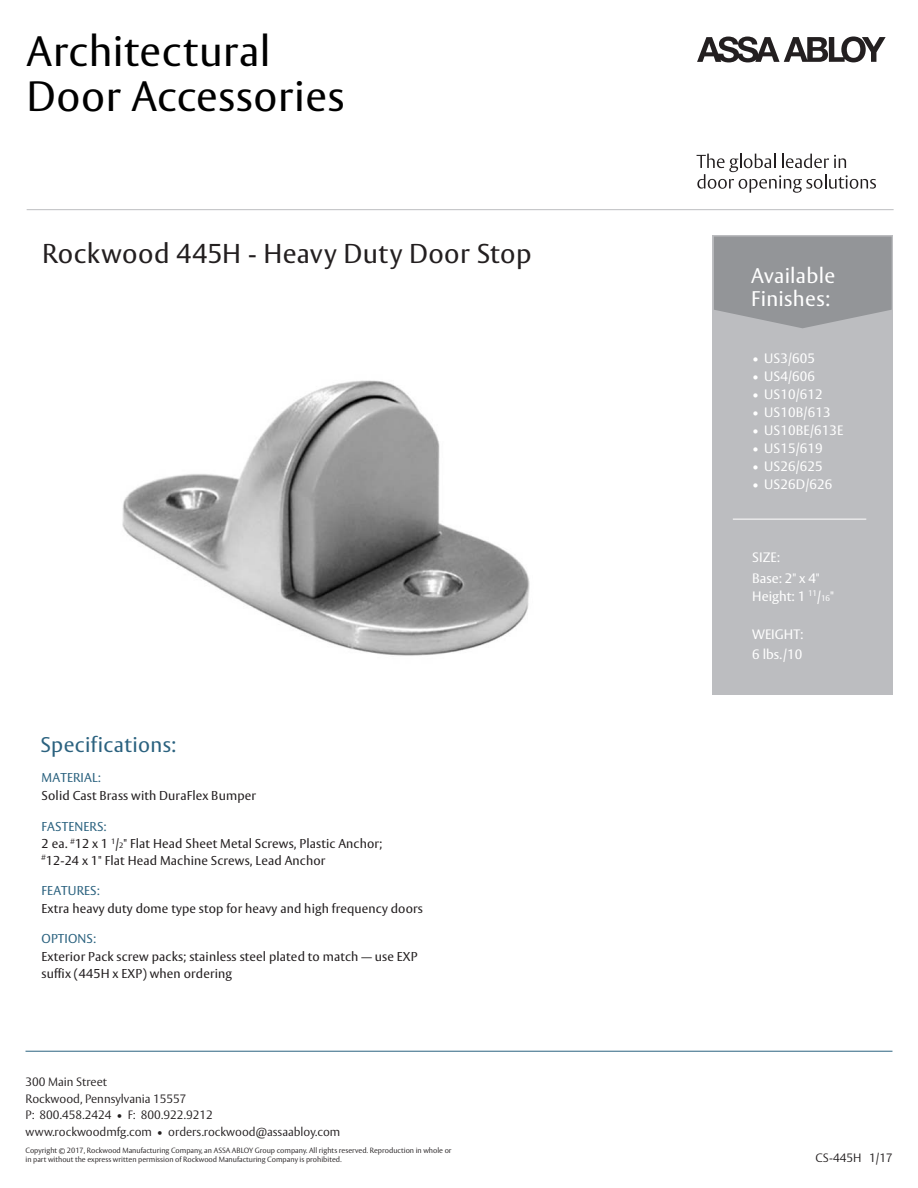
<style>
.page{position:relative;width:918px;height:1188px;background:#fff}
.page>*{position:absolute;margin:0;border:0;box-sizing:border-box;transform-origin:0 0}
.t1{font:42px/45.8px "ASSA Vesta";letter-spacing:.015em;color:#000}
.t2{font:27px "ASSA Vesta";letter-spacing:.015em;color:#231f20}
.t3{font:21px/22.5px "ASSA Vesta";letter-spacing:.015em;color:#fff}
.t4{font:21px "ASSA Vesta";letter-spacing:.015em;color:#2b627f}
.t5{font:13.5px/20.1px "ASSA Vesta";letter-spacing:.01em;color:#fff}
.t6{font:12.75px/17.1px "ASSA Vesta";letter-spacing:.01em;color:#231f20}
.t7{font:12.75px "ASSA Vesta";letter-spacing:.01em;color:#2b627f}
.t8{font:300 12px/16.5px "ASSA Vesta";color:#231f20}
.t9{font:300 7.5px/9px "ASSA Vesta";color:#231f20}
.s1{color:#2b627f}
.s2{font-size:7.65px}
.s3{font-size:8.1px}
</style>
<div class="page">
<div style="left:713px;top:235px;width:180px;height:460px;background:#bcbdc0"></div>
<svg style="left:714px;top:237px;width:178px;height:91px;background:#97989b"></svg>
<hr style="left:26px;top:1051px;width:866px;height:1px;background:#2b627f">
<img style="left:122px;top:380px;width:408px;height:276px">
<hr style="left:733px;top:519px;width:133px;height:1px;background:#fff">
<svg style="left:697px;top:36px;width:189px;height:26px"></svg>
<svg style="left:697px;top:154px;width:179px;height:39px"></svg>
<hr style="left:27px;top:209px;width:867px;height:1px;background:#bcbdc0">
<h1 class="t1" style="left:27px;top:30px;width:319px">Architectural<br>Door Accessories</h1>
<h2 class="t2" style="left:42px;top:237px;width:491px">Rockwood 445H - Heavy Duty Door Stop</h2>
<h3 class="t4" style="left:41px;top:732px;width:137px">Specifications:</h3>
<p class="t7" style="left:42px;top:770px;width:61px">MATERIAL:</p>
<p class="t6" style="left:42px;top:787px;width:216px">Solid Cast Brass with DuraFlex Bumper</p>
<p class="t6" style="left:42px;top:818px;width:342px"><span class="s1">FASTENERS:<br></span>2 ea. <sup>#</sup>12 x 1 <sup>1</sup>/<span class="s2">2</span>" Flat Head Sheet Metal Screws, Plastic Anchor; <sup>#</sup>12-24 x 1" Flat Head Machine Screws, Lead Anchor</p>
<p class="t7" style="left:42px;top:883px;width:60px">FEATURES:</p>
<p class="t6" style="left:42px;top:900px;width:383px">Extra heavy duty dome type stop for heavy and high frequency doors</p>
<p class="t7" style="left:42px;top:931px;width:56px">OPTIONS:</p>
<p class="t6" style="left:42px;top:949px;width:377px;line-height:16.5px">Exterior Pack screw packs; stainless steel plated to match — use EXP suffix (445H x EXP) when ordering</p>
<h3 class="t3" style="left:751px;top:265px;width:86px">Available<br>Finishes:</h3>
<p class="t5" style="left:752px;top:349px;width:64px">• US3/605</p>
<p class="t5" style="left:752px;top:367px;width:64px">• US4/606</p>
<p class="t5" style="left:752px;top:385px;width:72px">• US10/612</p>
<p class="t5" style="left:752px;top:403px;width:80px">• US10B/613</p>
<p class="t5" style="left:752px;top:421px;width:93px">• US10BE/613E</p>
<p class="t5" style="left:752px;top:439px;width:72px">• US15/619</p>
<p class="t5" style="left:752px;top:457px;width:72px">• US26/625</p>
<p class="t5" style="left:752px;top:475px;width:82px">• US26D/626</p>
<p class="t5" style="left:752px;top:548px;width:69px">SIZE:<br>Base: 2" x 4"</p>
<p class="t5" style="left:752px;top:586px;width:83px">Height: 1 <sup>11</sup>/<span class="s3">16</span>"</p>
<p class="t5" style="left:752px;top:625px;width:53px">WEIGHT:<br>6 lbs./10</p>
<p class="t8" style="left:26px;top:1074px;width:316px">300 Main Street<br>Rockwood, Pennsylvania 15557<br>P: 800.458.2424 • F: 800.922.9212 www.rockwoodmfg.com • orders.rockwood@assaabloy.com</p>
<p class="t9" style="left:26px;top:1147px;width:428px">Copyright © 2017, Rockwood Manufacturing Company, an ASSA ABLOY Group company. All rights reserved. Reproduction in whole or in part without the express written permission of Rockwood Manufacturing Company is prohibited.</p>
<p class="t8" style="left:816px;top:1151px;width:79px">CS-445H 1/17</p>
</div>
